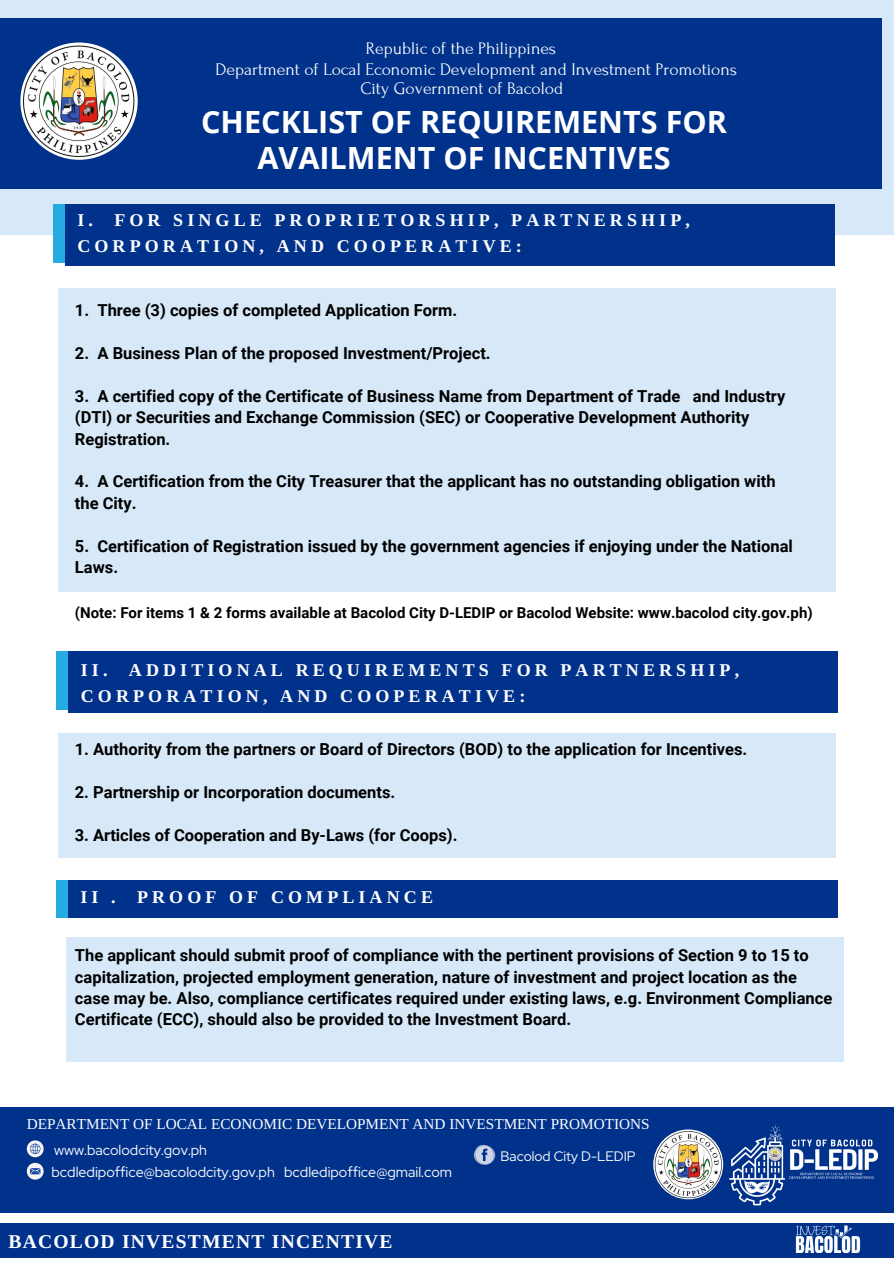
<style>
.page{position:relative;width:894px;height:1264px;background:#fff}
.page>*{position:absolute;margin:0;border:0;box-sizing:border-box;transform-origin:0 0}
.t1{font:700 30.6px/36.5px "Open Sans";color:#fff;text-align:center}
.t2{font:700 19.5px "Libra Serif Modern";letter-spacing:.06em;color:#fff}
.t3{font:700 18px/25.8px "Libra Serif Modern";letter-spacing:.23em;color:#fff}
.t4{font:17.7px "Forum";color:#fff}
.t5{font:700 16.5px/21.3px "Roboto";color:#000}
.t6{font:15.3px "Libra Serif Modern";color:#fdfdfd}
.t7{font:700 15px "Roboto";color:#000}
.t8{font:14.25px "Red Hat Display";color:#fdfdfd}
.t9{font:13.65px "Red Hat Display";color:#fdfdfd}
</style>
<div class="page">
<div style="left:0;top:0;width:893px;height:235px;background:#d7e9f8"></div>
<div style="left:0;top:18px;width:881px;height:171px;background:#00328c"></div>
<div style="left:58px;top:288px;width:777px;height:303px;background:#d7e9f8"></div>
<div style="left:53px;top:204px;width:24px;height:59px;background:#25aae1"></div>
<div style="left:65px;top:204px;width:769px;height:61px;background:#00328c"></div>
<img style="left:20px;top:42px;width:118px;height:118px;border-radius:50%">
<div style="left:0;top:1222px;width:893px;height:34px;background:#00328c"></div>
<div style="left:0;top:1106px;width:893px;height:106px;background:#00328c"></div>
<svg style="left:27px;top:1140px;width:17px;height:39px"></svg>
<svg style="left:473px;top:1144px;width:23px;height:21px"></svg>
<img style="left:653px;top:1129px;width:70px;height:70px;border-radius:50%">
<img style="left:795px;top:1225px;width:65px;height:27px">
<img style="left:723px;top:1125px;width:156px;height:81px">
<div style="left:56px;top:651px;width:24px;height:59px;background:#25aae1"></div>
<div style="left:68px;top:651px;width:769px;height:62px;background:#00328c"></div>
<div style="left:58px;top:733px;width:777px;height:125px;background:#d7e9f8"></div>
<div style="left:56px;top:880px;width:24px;height:38px;background:#25aae1"></div>
<div style="left:68px;top:880px;width:769px;height:38px;background:#00328c"></div>
<div style="left:66px;top:937px;width:777px;height:124px;background:#d7e9f8"></div>
<h3 class="t4" style="left:365px;top:39px;width:192px">Republic of the Philippines</h3>
<h1 class="t4" style="left:215px;top:60px;width:523px">Department of Local Economic Development and Investment Promotions</h1>
<h2 class="t4" style="left:360px;top:79px;width:204px">City Government of Bacolod</h2>
<h3 class="t1" style="left:201px;top:103px;width:527px">CHECKLIST OF REQUIREMENTS FOR<br>AVAILMENT OF INCENTIVES</h3>
<p class="t3" style="left:77px;top:207px;width:614px">I. FOR SINGLE PROPRIETORSHIP, PARTNERSHIP,<br>CORPORATION, AND COOPERATIVE:</p>
<h5 class="t5" style="left:75px;top:300px;width:383px">1. Three (3) copies of completed Application Form.</h5>
<p class="t5" style="left:75px;top:343px;width:417px">2. A Business Plan of the proposed Investment/Project.</p>
<h2 class="t5" style="left:75px;top:385px;width:711px">3. A certified copy of the Certificate of Business Name from Department of Trade and Industry (DTI) or Securities and Exchange Commission (SEC) or Cooperative Development Authority<br>Registration.</h2>
<p class="t5" style="left:75px;top:471px;width:702px">4. A Certification from the City Treasurer that the applicant has no outstanding obligation with the City.</p>
<h4 class="t5" style="left:75px;top:535px;width:719px">5. Certification of Registration issued by the government agencies if enjoying under the National<br>Laws.</h4>
<p class="t7" style="left:75px;top:604px;width:739px">(Note: For items 1 &amp; 2 forms available at Bacolod City D-LEDIP or Bacolod Website: www.bacolod city.gov.ph)</p>
<p class="t3" style="left:81px;top:656px;width:659px">II. ADDITIONAL REQUIREMENTS FOR PARTNERSHIP,<br>CORPORATION, AND COOPERATIVE:</p>
<p class="t5" style="left:75px;top:739px;width:673px">1. Authority from the partners or Board of Directors (BOD) to the application for Incentives.</p>
<p class="t5" style="left:75px;top:781px;width:322px">2. Partnership or Incorporation documents.</p>
<p class="t5" style="left:75px;top:824px;width:384px">3. Articles of Cooperation and By-Laws (for Coops).</p>
<p class="t3" style="left:80px;top:884px;width:354px">II . PROOF OF COMPLIANCE</p>
<p class="t5" style="left:75px;top:945px;width:758px">The applicant should submit proof of compliance with the pertinent provisions of Section 9 to 15 to capitalization, projected employment generation, nature of investment and project location as the case may be. Also, compliance certificates required under existing laws, e.g. Environment Compliance Certificate (ECC), should also be provided to the Investment Board.</p>
<p class="t6" style="left:27px;top:1116px;width:624px">DEPARTMENT OF LOCAL ECONOMIC DEVELOPMENT AND INVESTMENT PROMOTIONS</p>
<h5 class="t8" style="left:54px;top:1140px;width:154px">www.bacolodcity.gov.ph</h5>
<h2 class="t8" style="left:51px;top:1162px;width:402px">bcdledipoffice@bacolodcity.gov.ph bcdledipoffice@gmail.com</h2>
<h5 class="t9" style="left:500px;top:1146px;width:137px">Bacolod City D-LEDIP</h5>
<h5 class="t2" style="left:8px;top:1229px;width:385px">BACOLOD INVESTMENT INCENTIVE</h5>
</div>
